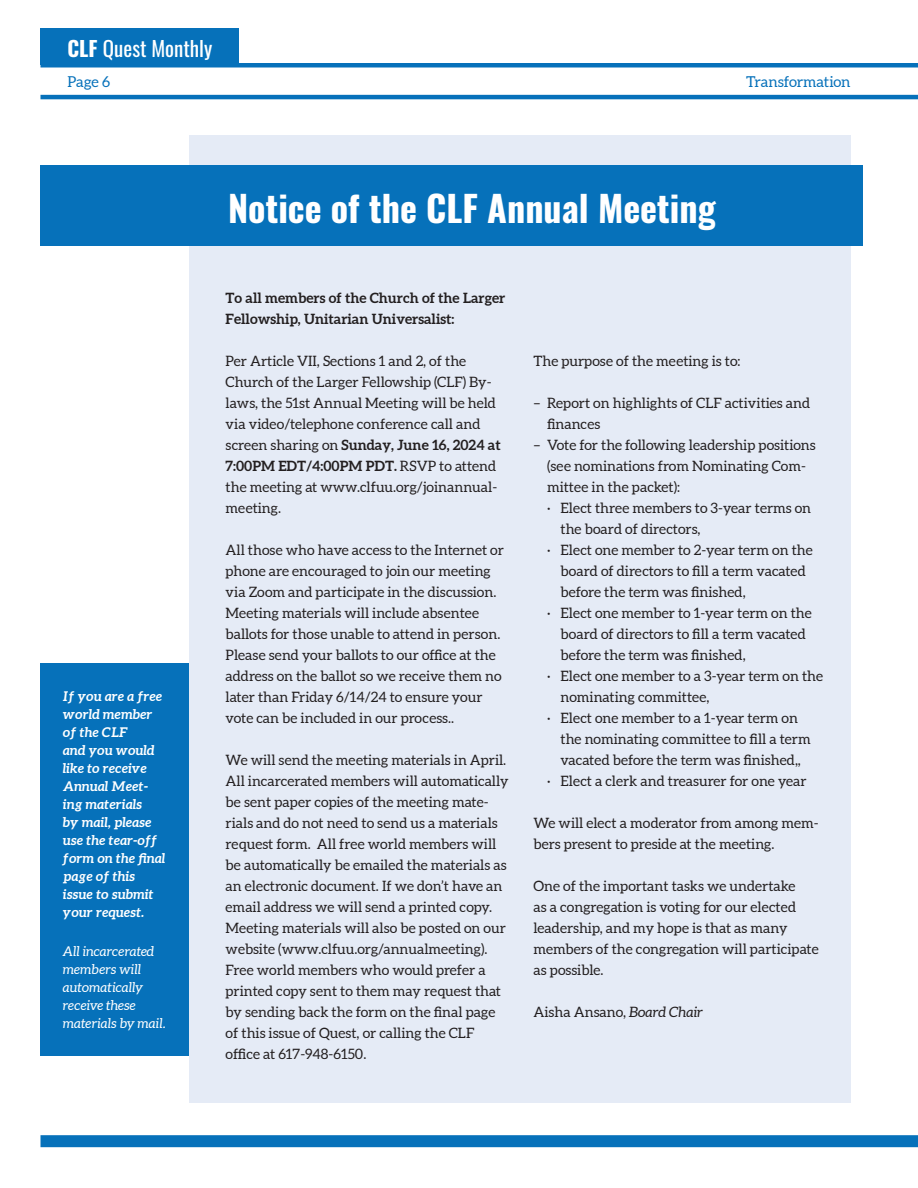
<style>
.page{position:relative;width:918px;height:1188px;background:#fff}
.page>*{position:absolute;margin:0;border:0;box-sizing:border-box;transform-origin:0 0}
.headline{font:700 36px "Oswald";color:#fff}
.t1{font:21px "Oswald";color:#fff}
.t2{font:15px "Aleo";letter-spacing:-.01em;color:#0671ba}
.body_text{font:14.25px/21px "Aleo";color:#231f20}
.body_text-2{font:700 14.25px/21px "Aleo";color:#231f20}
.body_text-3{font:italic 700 13.5px/18px "Aleo";color:#fff}
.body_text-4{font:italic 13.5px/18px "Aleo";color:#fff}
.s1{font-weight:700}
.s2{font-style:italic}
</style>
<div class="page">
<hr style="left:40px;top:95px;width:878px;height:4px;background:#0671ba">
<div style="left:40px;top:63px;width:878px;height:5px;background:#0671ba"></div>
<div style="left:40px;top:29px;width:199px;height:36px;background:#0671ba"></div>
<div style="left:40px;top:1135px;width:878px;height:12px;background:#0671ba"></div>
<div style="left:189px;top:135px;width:661px;height:968px;background:#e5ebf6"></div>
<div style="left:40px;top:165px;width:823px;height:80px;background:#0671ba"></div>
<div style="left:40px;top:663px;width:149px;height:392px;background:#0671ba"></div>
<h2 class="t1" style="left:68px;top:30px;width:146px"><span class="s1">CLF</span> Quest Monthly</h2>
<p class="t2" style="left:68px;top:73px;width:44px">Page 6</p>
<p class="t2" style="left:746px;top:73px;width:106px">Transformation</p>
<p class="body_text-3" style="left:63px;top:688px;width:104px">If you are a free world member of the CLF<br>and you would like to receive<br>Annual Meet&shy;ing materials<br>by mail, please use the tear-off form on the final page of this issue to submit your request.</p>
<p class="body_text-4" style="left:63px;top:942px;width:104px">All incarcerated members will automatically receive these materials by mail.</p>
<p class="headline" style="left:228px;top:189px;width:489px">Notice of the CLF Annual Meeting</p>
<p class="body_text-2" style="left:226px;top:288px;width:281px">To all members of the Church of the Larger<br>Fellowship, Unitarian Universalist:</p>
<p class="body_text" style="left:226px;top:351px;width:277px">Per Article VII, Sections 1 and 2, of the Church of the Larger Fellowship (CLF) By&shy;laws, the 51st Annual Meeting will be held via video/telephone conference call and screen sharing on <span class="s1">Sunday, June 16, 2024 at 7:00PM EDT/4:00PM PDT.</span> RSVP to attend the meeting at www.clfuu.org/joinannual&shy;meeting.</p>
<p class="body_text" style="left:226px;top:540px;width:280px">All those who have access to the Internet or phone are encouraged to join our meeting via Zoom and participate in the discussion.<br>Meeting materials will include absentee ballots for those unable to attend in person.<br>Please send your ballots to our office at the address on the ballot so we receive them no later than Friday 6/14/24 to ensure your vote can be included in our process..</p>
<p class="body_text" style="left:226px;top:750px;width:285px">We will send the meeting materials in April.<br>All incarcerated members will automatically be sent paper copies of the meeting mate&shy;rials and do not need to send us a materials request form. All free world members will be automatically be emailed the materials as an electronic document. If we don’t have an email address we will send a printed copy.<br>Meeting materials will also be posted on our website (www.clfuu.org/annualmeeting).<br>Free world members who would prefer a printed copy sent to them may request that by sending back the form on the final page of this issue of Quest, or calling the CLF office at 617-948-6150.</p>
<p class="body_text" style="left:534px;top:351px;width:208px">The purpose of the meeting is to:</p>
<p class="body_text" style="left:547px;top:393px;width:265px;text-indent:-14px">– Report on highlights of CLF activities and finances</p>
<p class="body_text" style="left:547px;top:435px;width:270px;text-indent:-14px">– Vote for the following leadership positions (see nominations from Nominating Com&shy;mittee in the packet):</p>
<p class="body_text" style="left:561px;top:498px;width:252px;text-indent:-14px">· Elect three members to 3-year terms on the board of directors,</p>
<p class="body_text" style="left:561px;top:540px;width:254px;text-indent:-14px">· Elect one member to 2-year term on the board of directors to fill a term vacated before the term was finished,</p>
<p class="body_text" style="left:561px;top:603px;width:253px;text-indent:-14px">· Elect one member to 1-year term on the board of directors to fill a term vacated before the term was finished,</p>
<p class="body_text" style="left:561px;top:666px;width:264px;text-indent:-14px">· Elect one member to a 3-year term on the nominating committee,</p>
<p class="body_text" style="left:561px;top:708px;width:252px;text-indent:-14px">· Elect one member to a 1-year term on the nominating committee to fill a term vacated before the term was finished,,</p>
<p class="body_text" style="left:547px;top:771px;width:261px">· Elect a clerk and treasurer for one year</p>
<p class="body_text" style="left:534px;top:813px;width:287px">We will elect a moderator from among mem&shy;bers present to preside at the meeting.</p>
<p class="body_text" style="left:534px;top:876px;width:287px">One of the important tasks we undertake<br>as a congregation is voting for our elected leadership, and my hope is that as many members of the congregation will participate as possible.</p>
<p class="body_text" style="left:534px;top:1002px;width:171px">Aisha Ansano, <span class="s2">Board Chair</span></p>
</div>
